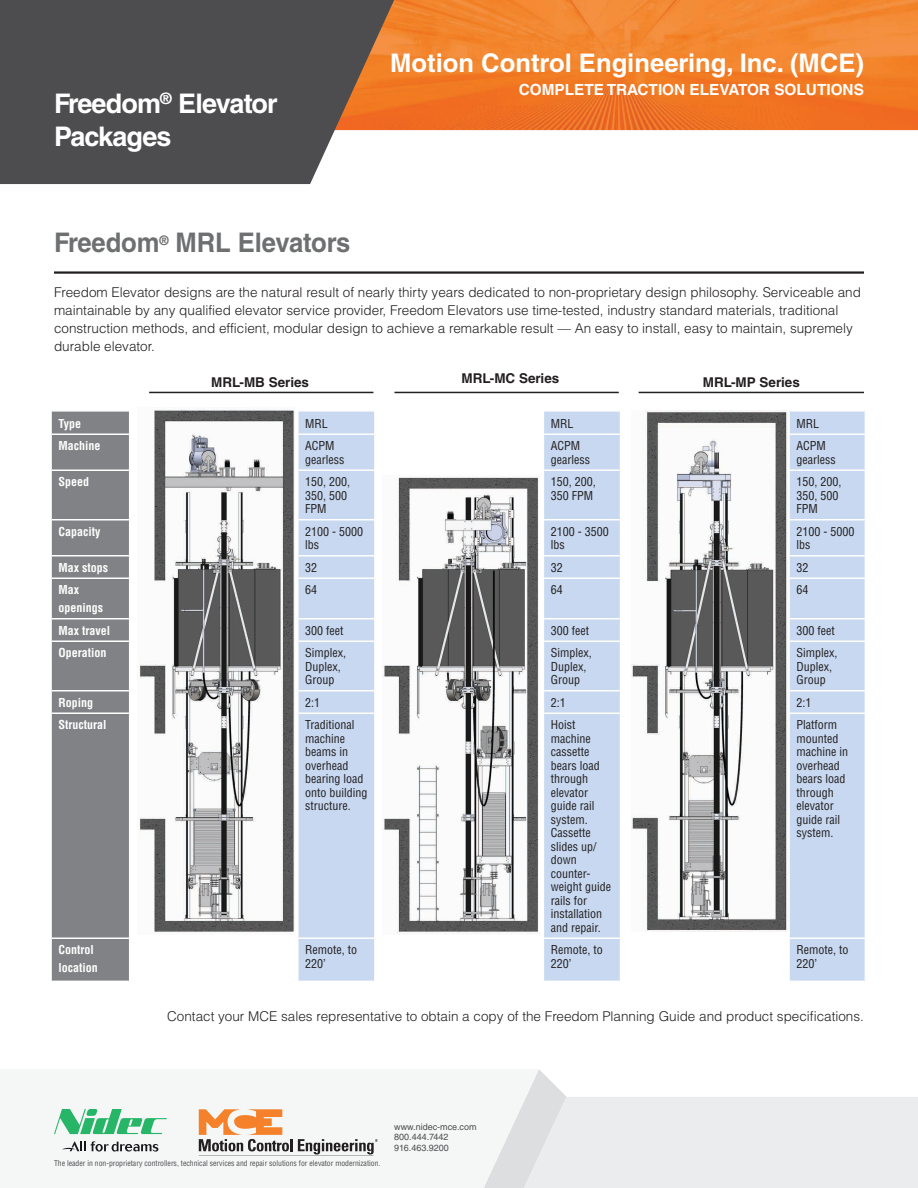
<style>
.page{position:relative;width:918px;height:1188px;background:#fff}
.page>*{position:absolute;margin:0;border:0;box-sizing:border-box;transform-origin:0 0}
.t1{font:700 27px/32.4px "Helvetica LT Std";letter-spacing:-.03em;color:#fff}
.Headline_bottom_rule{font:700 27px "Helvetica LT Std";letter-spacing:-.005em;color:#6d6f71;scale:.95 1}
.t2{font:700 25.65px "Helvetica LT Std";color:#fff}
.t3{font:700 15.3px "Helvetica LT Std";color:#fff}
.Body{font:300 13.5px/18px "Helvetica LT Std";color:#231f20}
.Body-2{font:700 13.5px "Helvetica LT Std";color:#231f20}
.Table_Text{font:condensed 12px/13.5px "Helvetica LT Std";color:#231f20}
.Table_Title{font:700 condensed 12px/18px "Helvetica LT Std";color:#fff}
.t4{font:9px/10.8px "Helvetica LT Std";color:#4d4d4f}
.t5{font:condensed 7.65px "Helvetica LT Std";color:#4d4d4f}
</style>
<div class="page">
<img style="left:400px;top:0;width:518px;height:130px">
<svg style="left:54px;top:1108px;width:320px;height:48px;fill:#f5f7f7"></svg>
<svg style="left:484px;top:1069px;width:434px;height:119px"></svg>
<svg style="left:199px;top:1109px;width:179px;height:46px"></svg>
<svg style="left:54px;top:1109px;width:113px;height:25px"></svg>
<svg style="left:62px;top:1141px;width:97px;height:11px"></svg>
<svg style="left:0;top:0;width:400px;height:184px;background:#615956"></svg>
<div style="left:52px;top:412px;width:77px;height:569px;background:#808285"></div>
<svg style="left:299px;top:412px;width:566px;height:569px;fill:#c7d8f0"></svg>
<hr style="left:52px;top:434px;width:77px;height:1px;background:#fff">
<hr style="left:299px;top:434px;width:75px;height:1px;background:#fff">
<hr style="left:544px;top:434px;width:76px;height:1px;background:#fff">
<hr style="left:790px;top:434px;width:76px;height:1px;background:#fff">
<hr style="left:52px;top:470px;width:77px;height:1px;background:#fff">
<hr style="left:299px;top:470px;width:75px;height:1px;background:#fff">
<hr style="left:544px;top:470px;width:76px;height:1px;background:#fff">
<hr style="left:790px;top:470px;width:76px;height:1px;background:#fff">
<hr style="left:52px;top:519px;width:77px;height:1px;background:#fff">
<hr style="left:299px;top:519px;width:75px;height:1px;background:#fff">
<hr style="left:544px;top:519px;width:76px;height:1px;background:#fff">
<hr style="left:790px;top:519px;width:76px;height:1px;background:#fff">
<hr style="left:52px;top:555px;width:77px;height:1px;background:#fff">
<hr style="left:299px;top:555px;width:75px;height:1px;background:#fff">
<hr style="left:544px;top:555px;width:76px;height:1px;background:#fff">
<hr style="left:790px;top:555px;width:76px;height:1px;background:#fff">
<hr style="left:52px;top:578px;width:77px;height:1px;background:#fff">
<hr style="left:299px;top:578px;width:75px;height:1px;background:#fff">
<hr style="left:544px;top:578px;width:76px;height:1px;background:#fff">
<hr style="left:790px;top:578px;width:76px;height:1px;background:#fff">
<hr style="left:52px;top:618px;width:77px;height:2px;background:#fff">
<hr style="left:299px;top:618px;width:75px;height:2px;background:#fff">
<hr style="left:544px;top:618px;width:76px;height:2px;background:#fff">
<hr style="left:790px;top:618px;width:76px;height:2px;background:#fff">
<hr style="left:52px;top:640px;width:77px;height:2px;background:#fff">
<hr style="left:299px;top:640px;width:75px;height:2px;background:#fff">
<hr style="left:544px;top:640px;width:76px;height:2px;background:#fff">
<hr style="left:790px;top:640px;width:76px;height:2px;background:#fff">
<hr style="left:52px;top:690px;width:77px;height:2px;background:#fff">
<hr style="left:299px;top:690px;width:75px;height:2px;background:#fff">
<hr style="left:544px;top:690px;width:76px;height:2px;background:#fff">
<hr style="left:790px;top:690px;width:76px;height:2px;background:#fff">
<hr style="left:52px;top:712px;width:77px;height:2px;background:#fff">
<hr style="left:299px;top:712px;width:75px;height:2px;background:#fff">
<hr style="left:544px;top:712px;width:76px;height:2px;background:#fff">
<hr style="left:790px;top:712px;width:76px;height:2px;background:#fff">
<hr style="left:52px;top:938px;width:77px;height:1px;background:#fff">
<hr style="left:299px;top:938px;width:75px;height:1px;background:#fff">
<hr style="left:544px;top:938px;width:76px;height:1px;background:#fff">
<hr style="left:790px;top:938px;width:76px;height:1px;background:#fff">
<hr style="left:394px;top:392px;width:225px;height:1px;background:#231f20">
<hr style="left:149px;top:392px;width:224px;height:1px;background:#231f20">
<hr style="left:639px;top:392px;width:225px;height:1px;background:#231f20">
<img style="left:139px;top:409px;width:155px;height:524px">
<img style="left:382px;top:475px;width:158px;height:459px">
<img style="left:631px;top:410px;width:157px;height:522px">
<hr style="left:54px;top:271px;width:810px;height:3px;background:#231f20">
<h1 class="t1" style="left:54px;top:87px;width:225px">Freedom<sup>®</sup> Elevator<br>Packages</h1>
<h2 class="t2" style="left:390px;top:48px;width:475px">Motion Control Engineering, Inc. (MCE)</h2>
<p class="t3" style="left:519px;top:80px;width:347px">COMPLETE TRACTION ELEVATOR SOLUTIONS</p>
<p class="Headline_bottom_rule" style="left:54px;top:226px;width:314px">Freedom<sup>®</sup> MRL Elevators</p>
<p class="Body" style="left:54px;top:283px;width:809px">Freedom Elevator designs are the natural result of nearly thirty years dedicated to non-proprietary design philosophy. Serviceable and maintainable by any qualified elevator service provider, Freedom Elevators use time-tested, industry standard materials, traditional construction methods, and efficient, modular design to achieve a remarkable result — An easy to install, easy to maintain, supremely durable elevator.</p>
<p class="Body-2" style="left:211px;top:374px;width:99px">MRL-MB Series</p>
<p class="Body-2" style="left:462px;top:370px;width:99px">MRL-MC Series</p>
<p class="Body-2" style="left:703px;top:374px;width:99px">MRL-MP Series</p>
<p class="Table_Title" style="left:59px;top:414px;width:24px">Type</p>
<p class="Table_Text" style="left:305px;top:416px;width:24px">MRL</p>
<p class="Table_Text" style="left:551px;top:416px;width:24px">MRL</p>
<p class="Table_Text" style="left:797px;top:416px;width:24px">MRL</p>
<p class="Table_Title" style="left:59px;top:437px;width:44px">Machine</p>
<p class="Table_Text" style="left:305px;top:439px;width:41px">ACPM gearless</p>
<p class="Table_Text" style="left:551px;top:439px;width:41px">ACPM gearless</p>
<p class="Table_Text" style="left:797px;top:439px;width:41px">ACPM gearless</p>
<p class="Table_Title" style="left:59px;top:473px;width:32px">Speed</p>
<p class="Table_Text" style="left:305px;top:475px;width:46px">150, 200,<br>350, 500<br>FPM</p>
<p class="Table_Text" style="left:551px;top:475px;width:46px">150, 200,<br>350 FPM</p>
<p class="Table_Text" style="left:797px;top:475px;width:46px">150, 200,<br>350, 500<br>FPM</p>
<p class="Table_Title" style="left:59px;top:522px;width:43px">Capacity</p>
<p class="Table_Text" style="left:305px;top:524px;width:59px">2100 - 5000 lbs</p>
<p class="Table_Text" style="left:551px;top:524px;width:59px">2100 - 3500 lbs</p>
<p class="Table_Text" style="left:797px;top:524px;width:59px">2100 - 5000 lbs</p>
<p class="Table_Title" style="left:59px;top:558px;width:51px">Max stops</p>
<p class="Table_Text" style="left:305px;top:560px;width:13px">32</p>
<p class="Table_Text" style="left:551px;top:560px;width:13px">32</p>
<p class="Table_Text" style="left:797px;top:560px;width:13px">32</p>
<p class="Table_Title" style="left:59px;top:581px;width:46px">Max openings</p>
<p class="Table_Text" style="left:305px;top:583px;width:13px">64</p>
<p class="Table_Text" style="left:551px;top:583px;width:13px">64</p>
<p class="Table_Text" style="left:797px;top:583px;width:13px">64</p>
<p class="Table_Title" style="left:59px;top:621px;width:53px">Max travel</p>
<p class="Table_Text" style="left:305px;top:623px;width:40px">300 feet</p>
<p class="Table_Text" style="left:551px;top:623px;width:40px">300 feet</p>
<p class="Table_Text" style="left:797px;top:623px;width:40px">300 feet</p>
<p class="Table_Title" style="left:59px;top:644px;width:50px">Operation</p>
<p class="Table_Text" style="left:305px;top:646px;width:42px">Simplex,<br>Duplex,<br>Group</p>
<p class="Table_Text" style="left:551px;top:646px;width:42px">Simplex,<br>Duplex,<br>Group</p>
<p class="Table_Text" style="left:797px;top:646px;width:42px">Simplex,<br>Duplex,<br>Group</p>
<p class="Table_Title" style="left:59px;top:693px;width:36px">Roping</p>
<p class="Table_Text" style="left:305px;top:695px;width:16px">2:1</p>
<p class="Table_Text" style="left:551px;top:695px;width:16px">2:1</p>
<p class="Table_Text" style="left:797px;top:695px;width:16px">2:1</p>
<p class="Table_Title" style="left:59px;top:716px;width:49px">Structural</p>
<p class="Table_Text" style="left:305px;top:718px;width:64px">Traditional machine beams in overhead bearing load onto building structure.</p>
<p class="Table_Text" style="left:551px;top:718px;width:62px">Hoist machine cassette bears load through elevator guide rail system.<br>Cassette slides up/ down counter&shy;weight guide rails for installation and repair.</p>
<p class="Table_Text" style="left:797px;top:718px;width:53px">Platform mounted machine in overhead bears load through elevator guide rail system.</p>
<p class="Table_Title" style="left:59px;top:941px;width:41px">Control location</p>
<p class="Table_Text" style="left:305px;top:943px;width:53px">Remote, to<br>220’</p>
<p class="Table_Text" style="left:551px;top:943px;width:53px">Remote, to<br>220’</p>
<p class="Table_Text" style="left:797px;top:943px;width:53px">Remote, to<br>220’</p>
<p class="Body" style="left:167px;top:1007px;width:698px">Contact your MCE sales representative to obtain a copy of the Freedom Planning Guide and product specifications.</p>
<p class="t5" style="left:54px;top:1158px;width:328px">The leader in non-proprietary controllers, technical services and repair solutions for elevator modernization.</p>
<p class="t4" style="left:394px;top:1121px;width:84px">www.nidec-mce.com<br>800.444.7442<br>916.463.9200</p>
</div>
